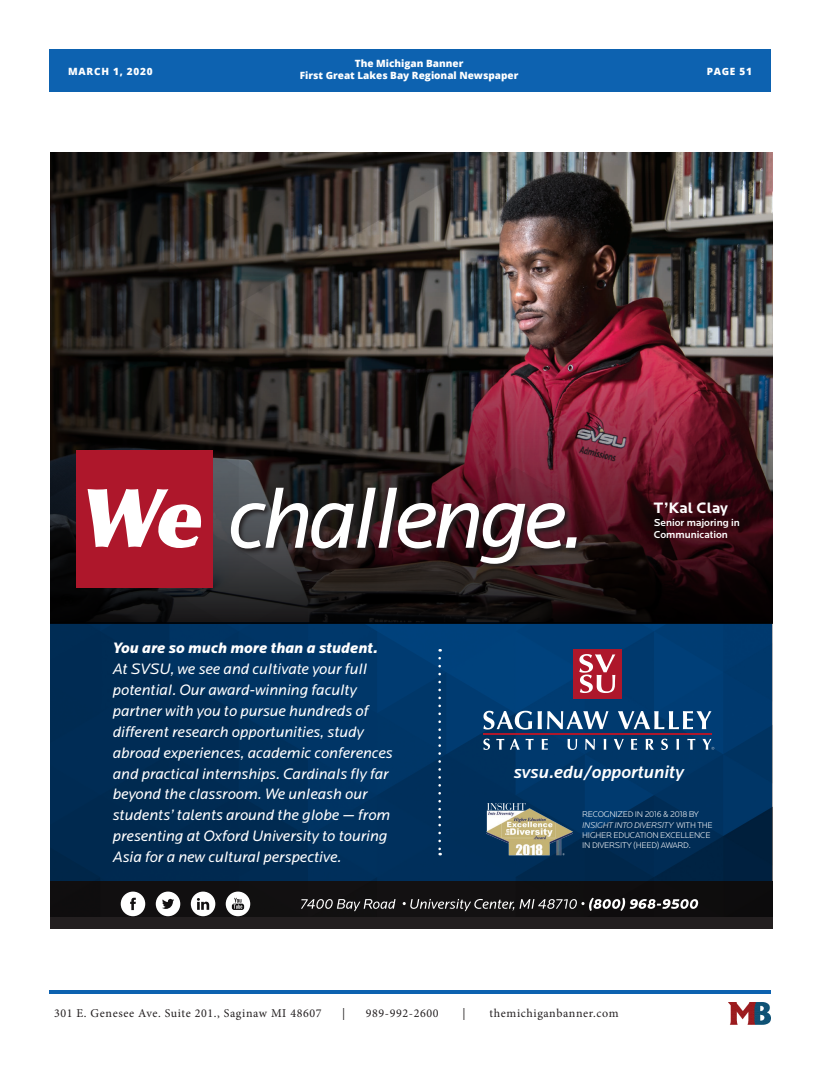
<style>
.page{position:relative;width:820px;height:1078px;background:#fff}
.page>*{position:absolute;margin:0;border:0;box-sizing:border-box;transform-origin:0 0}
.t1{font:italic 90.1px "Locator";letter-spacing:-.05em;color:#fff}
.t2{font:italic 500 18.3px "Locator";color:#fff}
.t3{font:italic 15.7px/20.9px "Locator";color:#fff}
.t4{font:700 15.7px "Locator";color:#fff}
.t5{font:12px "Minion Pro";letter-spacing:.05em;color:#231f20}
.t6{font:500 10.4px/12.5px "Locator";color:#fff}
.t7{font:800 10px "Open Sans";color:#fff}
.t8{font:800 10px "Open Sans";letter-spacing:.075em;color:#fff}
.t9{font:300 8.6px/10.3px "Locator";letter-spacing:-.03em;color:#fff}
.s1{font-weight:900}
.s2{font-style:italic}
</style>
<div class="page">
<div style="left:49px;top:50px;width:721px;height:42px;background:#0d62b0"></div>
<hr style="left:49px;top:990px;width:721px;height:3px;background:#0d62b0">
<img style="left:728px;top:1002px;width:42px;height:22px">
<img style="left:50px;top:623px;width:722px;height:257px">
<div style="left:50px;top:880px;width:722px;height:47px;background:linear-gradient(to bottom,#0b0a0b,#1d191a)"></div>
<svg style="left:301px;top:897px;width:397px;height:13px;background:#4c4b4b"></svg>
<svg style="left:121px;top:891px;width:24px;height:25px"></svg>
<svg style="left:156px;top:891px;width:24px;height:25px"></svg>
<svg style="left:191px;top:891px;width:24px;height:25px"></svg>
<svg style="left:226px;top:891px;width:24px;height:25px"></svg>
<svg style="left:438px;top:658px;width:3px;height:197px"></svg>
<div style="left:572px;top:649px;width:49px;height:49px;background:#ae172b"></div>
<svg style="left:579px;top:654px;width:36px;height:38px"></svg>
<hr style="left:483px;top:733px;width:228px;height:1px;background:#ae172b">
<svg style="left:483px;top:710px;width:125px;height:19px"></svg>
<svg style="left:617px;top:710px;width:94px;height:19px"></svg>
<svg style="left:483px;top:738px;width:7px;height:11px"></svg>
<svg style="left:496px;top:738px;width:23px;height:11px"></svg>
<svg style="left:525px;top:738px;width:8px;height:11px"></svg>
<svg style="left:541px;top:738px;width:6px;height:11px"></svg>
<svg style="left:567px;top:738px;width:10px;height:11px"></svg>
<svg style="left:585px;top:738px;width:9px;height:11px"></svg>
<svg style="left:603px;top:738px;width:3px;height:11px"></svg>
<svg style="left:613px;top:738px;width:10px;height:11px"></svg>
<svg style="left:630px;top:738px;width:7px;height:11px"></svg>
<svg style="left:645px;top:738px;width:8px;height:11px"></svg>
<svg style="left:661px;top:738px;width:6px;height:11px"></svg>
<svg style="left:676px;top:738px;width:2px;height:11px"></svg>
<svg style="left:687px;top:738px;width:8px;height:11px"></svg>
<svg style="left:702px;top:738px;width:12px;height:11px"></svg>
<img style="left:486px;top:802px;width:86px;height:53px">
<img style="left:50px;top:152px;width:722px;height:179px">
<img style="left:50px;top:331px;width:722px;height:292px">
<div style="left:76px;top:450px;width:137px;height:137px;background:#ae172b"></div>
<svg style="left:88px;top:489px;width:113px;height:59px"></svg>
<svg style="left:229px;top:486px;width:354px;height:84px;background:#351e23"></svg>
<p class="t7" style="left:355px;top:56px;width:110px">The Michigan Banner</p>
<p class="t8" style="left:68px;top:64px;width:86px">MARCH 1, 2020</p>
<p class="t7" style="left:300px;top:68px;width:220px">First Great Lakes Bay Regional Newspaper</p>
<p class="t7" style="left:706px;top:64px;width:47px">PAGE 51</p>
<p class="t1" style="left:228px;top:469px;width:358px">chaIIenge.</p>
<p class="t4" style="left:653px;top:499px;width:76px">T’Kal Clay</p>
<p class="t6" style="left:653px;top:516px;width:87px">Senior majoring in<br>Communication</p>
<p class="t3" style="left:113px;top:637px;width:281px"><span class="s1">You are so much more than a student.<br></span>At SVSU, we see and cuItivate your fuII potentiaI. Our award-winning facuIty partner with you to pursue hundreds of different research opportunities, study abroad experiences, academic conferences and practicaI internships. CardinaIs fIy far beyond the cIassroom. We unIeash our students’ talents around the gIobe — from presenting at Oxford University to touring Asia for a new cuIturaI perspective.</p>
<p class="t2" style="left:513px;top:761px;width:172px">svsu.edu/opportunity</p>
<p class="t9" style="left:582px;top:809px;width:132px">RECOGNIZED IN 2016 &amp; 2018 BY<br><span class="s2">INSIGHT INTO DIVERSITY</span> WITH THE<br>HIGHER EDUCATION EXCELLENCE<br>IN DIVERSITY (HEED) AWARD.</p>
<p class="t5" style="left:54px;top:1004px;width:269px">301 E. Genesee Ave. Suite 201., Saginaw MI 48607</p>
<p class="t5" style="left:342px;top:1004px;width:5px">|</p>
<p class="t5" style="left:366px;top:1004px;width:74px">989-992-2600</p>
<p class="t5" style="left:462px;top:1004px;width:5px">|</p>
<p class="t5" style="left:489px;top:1004px;width:130px">themichiganbanner.com</p>
</div>
